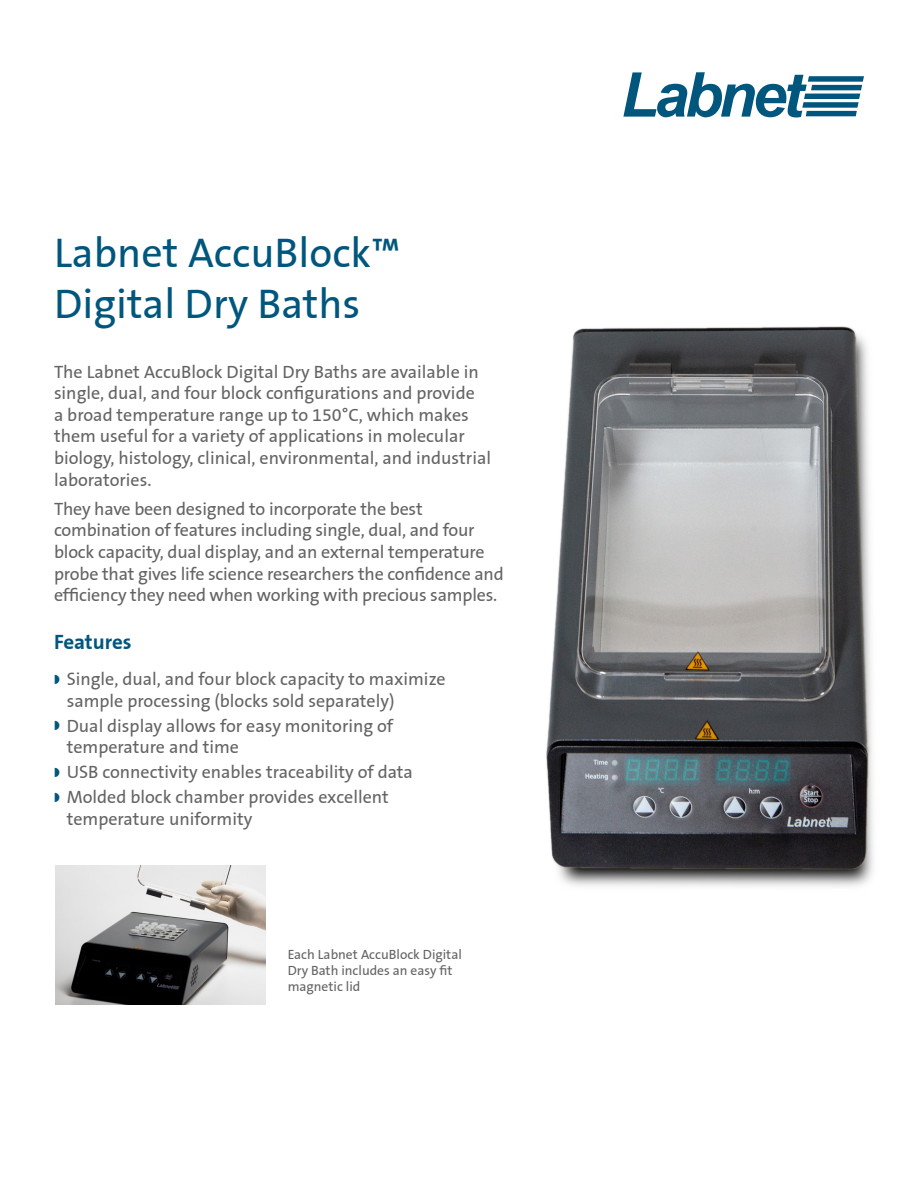
<style>
.page{position:relative;width:918px;height:1188px;background:#fff}
.page>*{position:absolute;margin:0;border:0;box-sizing:border-box;transform-origin:0 0}
.t1{font:42px/50.4px "Corning Sans";color:#00567d}
.t2{font:700 21px "Corning Sans";color:#00567d}
.t3{font:18px/21.6px "Corning Sans";color:#646363}
.t4{font:13.5px/16.2px "Corning Sans";color:#646363}
</style>
<div class="page">
<svg style="left:623px;top:72px;width:241px;height:46px"></svg>
<img style="left:546px;top:326px;width:327px;height:561px">
<img style="left:56px;top:865px;width:209px;height:140px">
<h1 class="t1" style="left:54px;top:228px;width:348px">Labnet AccuBlock™<br>Digital Dry Baths</h1>
<p class="t3" style="left:54px;top:361px;width:439px">The Labnet AccuBlock Digital Dry Baths are available in single, dual, and four block configurations and provide<br>a broad temperature range up to 150°C, which makes them useful for a variety of applications in molecular biology, histology, clinical, environmental, and industrial laboratories.</p>
<p class="t3" style="left:54px;top:498px;width:451px">They have been designed to incorporate the best combination of features including single, dual, and four block capacity, dual display, and an external temperature probe that gives life science researchers the confidence and efficiency they need when working with precious samples.</p>
<p class="t2" style="left:54px;top:630px;width:79px">Features</p>
<p class="t3" style="left:67px;top:668px;width:380px">Single, dual, and four block capacity to maximize sample processing (blocks sold separately)</p>
<p class="t3" style="left:67px;top:715px;width:328px">Dual display allows for easy monitoring of temperature and time</p>
<p class="t3" style="left:67px;top:760px;width:348px;line-height:25px">USB connectivity enables traceability of data<br>Molded block chamber provides excellent</p>
<p class="t3" style="left:67px;top:808px;width:187px">temperature uniformity</p>
<p class="t4" style="left:288px;top:946px;width:176px">Each Labnet AccuBlock Digital<br>Dry Bath includes an easy fit magnetic lid</p>
</div>
